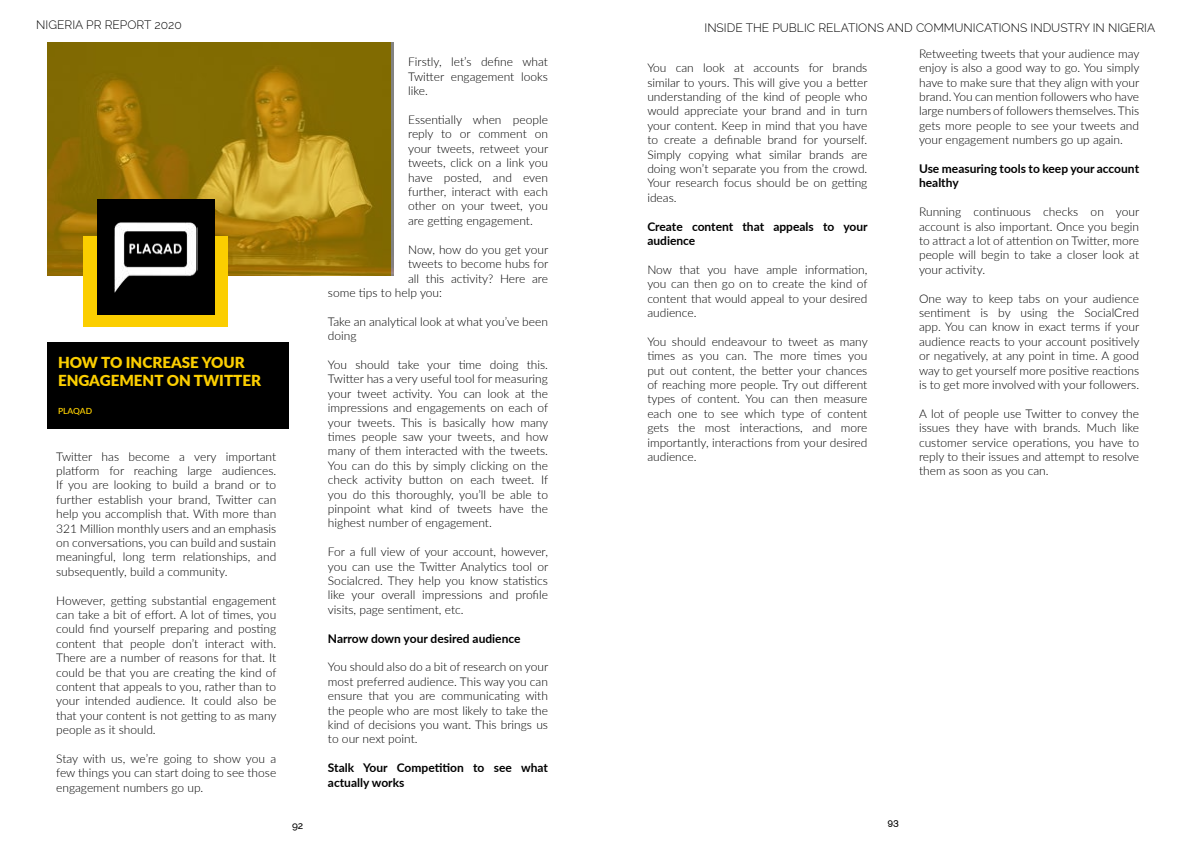
<style>
.page{position:relative;width:1191px;height:842px;background:#fff}
.page>*{position:absolute;margin:0;border:0;box-sizing:border-box;transform-origin:0 0}
.t1{font:900 15.2px/18.2px "Lato";color:#fbce00}
.t2{font:300 12px/14.4px "Lato";color:#000;text-align:justify}
.t3{font:700 12px/14.4px "Lato";color:#000}
.t4{font:300 12px "Raleway";color:#000}
.t5{font:500 10px "Raleway";color:#000}
.t6{font:10px "Akzidenz Grotesk BE";color:#000}
.t7{font:600 8.5px "Lato";color:#fbce00}
</style>
<div class="page">
<img style="left:47px;top:42px;width:346px;height:234px">
<div style="left:47px;top:343px;width:242px;height:86px;background:#000"></div>
<div style="left:83px;top:236px;width:145px;height:91px;background:#fbce00"></div>
<div style="left:97px;top:200px;width:117px;height:115px;background:#000"></div>
<img style="left:114px;top:222px;width:84px;height:71px">
<p class="t4" style="left:36px;top:18px;width:147px">NIGERIA PR REPORT 2020</p>
<p class="t4" style="left:704px;top:21px;width:452px">INSIDE THE PUBLIC RELATIONS AND COMMUNICATIONS INDUSTRY IN NIGERIA</p>
<p class="t1" style="left:58px;top:352px;width:205px">HOW TO INCREASE YOUR<br>ENGAGEMENT ON TWITTER</p>
<p class="t7" style="left:58px;top:404px;width:36px">PLAQAD</p>
<p class="t2" style="left:56px;top:449px;width:222px">Twitter has become a very important platform for reaching large audiences.<br>If you are looking to build a brand or to further establish your brand, Twitter can help you accomplish that. With more than 321 Million monthly users and an emphasis on conversations, you can build and sustain meaningful, long term relationships, and subsequently, build a community.</p>
<p class="t2" style="left:56px;top:593px;width:222px">However, getting substantial engagement can take a bit of effort. A lot of times, you could find yourself preparing and posting content that people don’t interact with.<br>There are a number of reasons for that. It could be that you are creating the kind of content that appeals to you, rather than to your intended audience. It could also be that your content is not getting to as many people as it should.</p>
<p class="t2" style="left:56px;top:751px;width:221px">Stay with us, we’re going to show you a few things you can start doing to see those engagement numbers go up.</p>
<p class="t2" style="left:408px;top:55px;width:141px">Firstly, let’s define what Twitter engagement looks like.</p>
<p class="t2" style="left:408px;top:112px;width:142px">Essentially when people reply to or comment on your tweets, retweet your tweets, click on a link you have posted, and even further, interact with each other on your tweet, you are getting engagement.</p>
<p class="t2" style="left:408px;top:242px;width:142px">Now, how do you get your</p>
<p class="t2" style="left:408px;top:256px;width:142px">tweets to become hubs for</p>
<p class="t2" style="left:408px;top:271px;width:141px">all this activity? Here are</p>
<p class="t2" style="left:328px;top:285px;width:116px">some tips to help you:</p>
<p class="t2" style="left:328px;top:314px;width:221px">Take an analytical look at what you’ve been doing</p>
<p class="t2" style="left:328px;top:357px;width:222px">You should take your time doing this.<br>Twitter has a very useful tool for measuring your tweet activity. You can look at the impressions and engagements on each of your tweets. This is basically how many times people saw your tweets, and how many of them interacted with the tweets.<br>You can do this by simply clicking on the check activity button on each tweet. If you do this thoroughly, you’ll be able to pinpoint what kind of tweets have the highest number of engagement.</p>
<p class="t2" style="left:328px;top:544px;width:222px">For a full view of your account, however, you can use the Twitter Analytics tool or Socialcred. They help you know statistics like your overall impressions and profile visits, page sentiment, etc.</p>
<p class="t3" style="left:328px;top:630px;width:194px">Narrow down your desired audience</p>
<p class="t2" style="left:328px;top:659px;width:222px">You should also do a bit of research on your most preferred audience. This way you can ensure that you are communicating with the people who are most likely to take the kind of decisions you want. This brings us to our next point.</p>
<p class="t3" style="left:328px;top:760px;width:221px">Stalk Your Competition to see what actually works</p>
<p class="t2" style="left:647px;top:60px;width:222px">You can look at accounts for brands similar to yours. This will give you a better understanding of the kind of people who would appreciate your brand and in turn your content. Keep in mind that you have to create a definable brand for yourself.<br>Simply copying what similar brands are doing won’t separate you from the crowd.<br>Your research focus should be on getting ideas.</p>
<p class="t3" style="left:647px;top:218px;width:222px">Create content that appeals to your audience</p>
<p class="t2" style="left:647px;top:262px;width:222px">Now that you have ample information, you can then go on to create the kind of content that would appeal to your desired audience.</p>
<p class="t2" style="left:647px;top:334px;width:222px">You should endeavour to tweet as many times as you can. The more times you put out content, the better your chances of reaching more people. Try out different types of content. You can then measure each one to see which type of content gets the most interactions, and more importantly, interactions from your desired audience.</p>
<p class="t5" style="left:292px;top:820px;width:13px">92</p>
<p class="t6" style="left:887px;top:818px;width:13px">93</p>
<p class="t2" style="left:919px;top:46px;width:222px">Retweeting tweets that your audience may enjoy is also a good way to go. You simply have to make sure that they align with your brand. You can mention followers who have large numbers of followers themselves. This gets more people to see your tweets and your engagement numbers go up again.</p>
<p class="t3" style="left:919px;top:161px;width:221px">Use measuring tools to keep your account healthy</p>
<p class="t2" style="left:919px;top:204px;width:222px">Running continuous checks on your account is also important. Once you begin to attract a lot of attention on Twitter, more people will begin to take a closer look at your activity.</p>
<p class="t2" style="left:919px;top:291px;width:222px">One way to keep tabs on your audience sentiment is by using the SocialCred app. You can know in exact terms if your audience reacts to your account positively or negatively, at any point in time. A good way to get yourself more positive reactions is to get more involved with your followers.</p>
<p class="t2" style="left:919px;top:406px;width:221px">A lot of people use Twitter to convey the issues they have with brands. Much like customer service operations, you have to reply to their issues and attempt to resolve them as soon as you can.</p>
</div>
